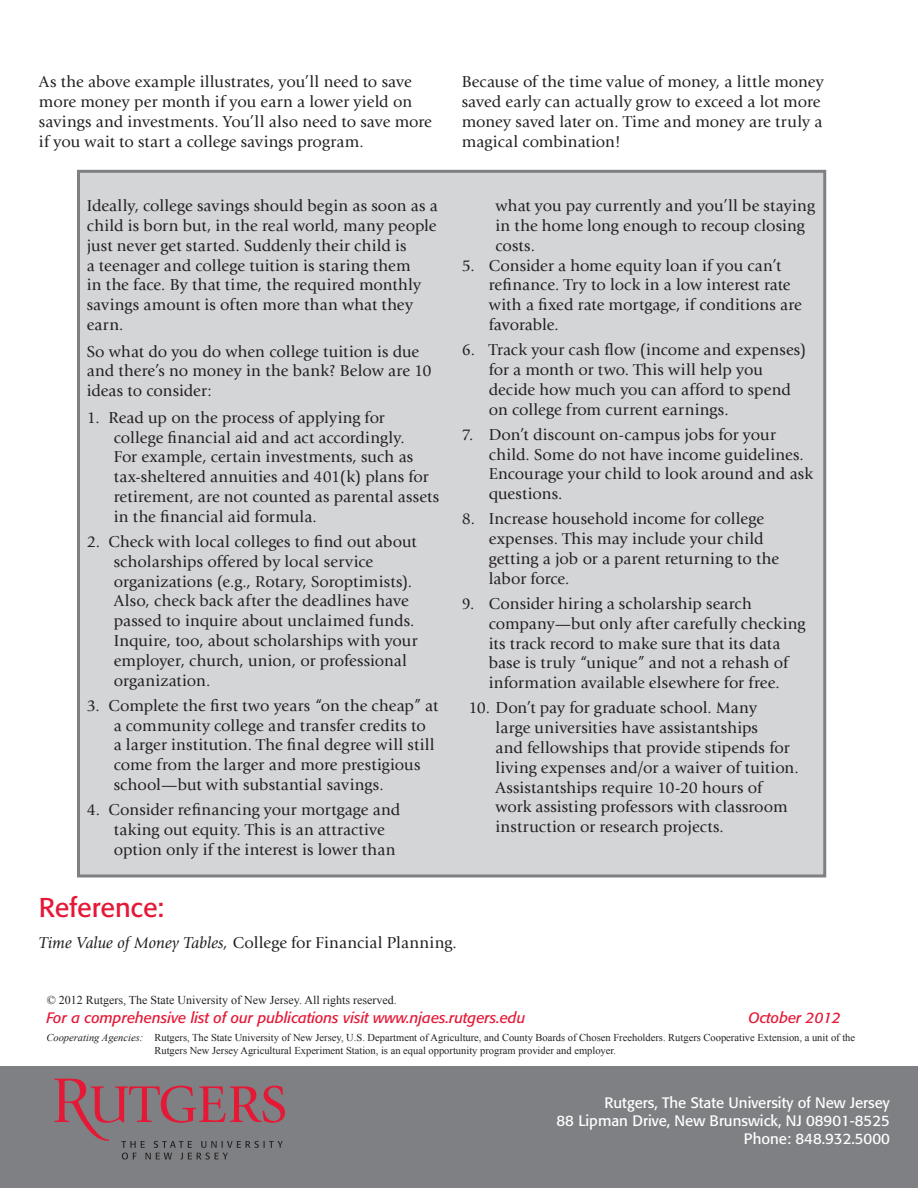
<style>
.page{position:relative;width:918px;height:1188px;background:#fff}
.page>*{position:absolute;margin:0;border:0;box-sizing:border-box;transform-origin:0 0}
.RedSubhead{font:27px "Formata BQ";letter-spacing:-.005em;color:#e51836}
.BulletedCopy{font:16.5px/19.8px "Giovanni Std";letter-spacing:.005em;color:#231f20}
.BodyCopy{font:16.5px/19.8px "Giovanni Std";letter-spacing:.005em;color:#231f20}
.FooterAddress{font:15px "Formata BQ";color:#fff}
.ForMoreInfoItalics{font:italic 15px "Formata BQ";color:#e51836}
.HeaderBarTitleBlack{font:12px "Times New Roman";color:#231f20}
.ForMoreInfoItalics-2{font:10.5px/12.6px "Times New Roman";color:#231f20}
.s1{font-style:italic}
</style>
<div class="page">
<div style="left:0;top:1066px;width:918px;height:122px;background:#7e8083"></div>
<svg style="left:54px;top:1079px;width:231px;height:81px"></svg>
<div style="left:77px;top:169px;width:750px;height:709px;background:#d4d5d7"></div>
<p class="BodyCopy" style="left:39px;top:72px;width:394px">As the above example illustrates, you’ll need to save more money per month if you earn a lower yield on savings and investments. You’ll also need to save more if you wait to start a college savings program.</p>
<p class="BodyCopy" style="left:462px;top:72px;width:364px">Because of the time value of money, a little money saved early can actually grow to exceed a lot more money saved later on. Time and money are truly a magical combination!</p>
<p class="BodyCopy" style="left:87px;top:196px;width:352px">Ideally, college savings should begin as soon as a child is born but, in the real world, many people just never get started. Suddenly their child is<br>a teenager and college tuition is staring them<br>in the face. By that time, the required monthly savings amount is often more than what they earn.</p>
<p class="BodyCopy" style="left:87px;top:341px;width:347px">So what do you do when college tuition is due and there’s no money in the bank? Below are 10 ideas to consider:</p>
<p class="BulletedCopy" style="left:114px;top:408px;width:327px;text-indent:-27px">1. Read up on the process of applying for<br>college financial aid and act accordingly.<br>For example, certain investments, such as tax-sheltered annuities and 401(k) plans for retirement, are not counted as parental assets in the financial aid formula.</p>
<p class="BulletedCopy" style="left:114px;top:532px;width:305px;text-indent:-27px">2. Check with local colleges to find out about scholarships offered by local service organizations (e.g., Rotary, Soroptimists).<br>Also, check back after the deadlines have passed to inquire about unclaimed funds.<br>Inquire, too, about scholarships with your employer, church, union, or professional organization.</p>
<p class="BulletedCopy" style="left:114px;top:696px;width:326px;text-indent:-27px">3. Complete the first two years “on the cheap” at a community college and transfer credits to<br>a larger institution. The final degree will still come from the larger and more prestigious school—but with substantial savings.</p>
<p class="BulletedCopy" style="left:114px;top:800px;width:288px;text-indent:-27px">4. Consider refinancing your mortgage and taking out equity. This is an attractive option only if the interest is lower than</p>
<p class="BulletedCopy" style="left:495px;top:196px;width:321px">what you pay currently and you’ll be staying in the home long enough to recoup closing costs.</p>
<p class="BulletedCopy" style="left:489px;top:256px;width:315px;text-indent:-27px">5. Consider a home equity loan if you can’t refinance. Try to lock in a low interest rate with a fixed rate mortgage, if conditions are favorable.</p>
<p class="BulletedCopy" style="left:489px;top:340px;width:319px;text-indent:-27px">6. Track your cash flow (income and expenses) for a month or two. This will help you decide how much you can afford to spend on college from current earnings.</p>
<p class="BulletedCopy" style="left:489px;top:425px;width:326px;text-indent:-27px">7. Don’t discount on-campus jobs for your child. Some do not have income guidelines.<br>Encourage your child to look around and ask questions.</p>
<p class="BulletedCopy" style="left:489px;top:509px;width:292px;text-indent:-27px">8. Increase household income for college expenses. This may include your child getting a job or a parent returning to the labor force.</p>
<p class="BulletedCopy" style="left:489px;top:594px;width:318px;text-indent:-27px">9. Consider hiring a scholarship search company—but only after carefully checking its track record to make sure that its data base is truly “unique” and not a rehash of information available elsewhere for free.</p>
<p class="BulletedCopy" style="left:495px;top:698px;width:305px;text-indent:-27px">10. Don’t pay for graduate school. Many<br>large universities have assistantships<br>and fellowships that provide stipends for living expenses and/or a waiver of tuition.<br>Assistantships require 10-20 hours of work assisting professors with classroom instruction or research projects.</p>
<p class="RedSubhead" style="left:39px;top:891px;width:127px">Reference:</p>
<p class="BodyCopy" style="left:39px;top:933px;width:419px"><span class="s1">Time Value of Money Tables,</span> College for Financial Planning.</p>
<p class="HeaderBarTitleBlack" style="left:47px;top:992px;width:352px">© 2012 Rutgers, The State University of New Jersey. All rights reserved.</p>
<p class="ForMoreInfoItalics" style="left:46px;top:1009px;width:480px">For a comprehensive list of our publications visit www.njaes.rutgers.edu</p>
<p class="ForMoreInfoItalics" style="left:748px;top:1009px;width:94px">October 2012</p>
<p class="ForMoreInfoItalics-2" style="left:154px;top:1031px;width:702px;text-indent:-108px"><span class="s1">Cooperating Agencies:</span> Rutgers, The State University of New Jersey, U.S. Department of Agriculture, and County Boards of Chosen Freeholders. Rutgers Cooperative Extension, a unit of the<br>Rutgers New Jersey Agricultural Experiment Station, is an equal opportunity program provider and employer.</p>
<p class="FooterAddress" style="left:605px;top:1093px;width:287px">Rutgers, The State University of New Jersey</p>
<p class="FooterAddress" style="left:557px;top:1111px;width:335px">88 Lipman Drive, New Brunswick, NJ 08901-8525</p>
<p class="FooterAddress" style="left:744px;top:1129px;width:147px">Phone: 848.932.5000</p>
</div>
